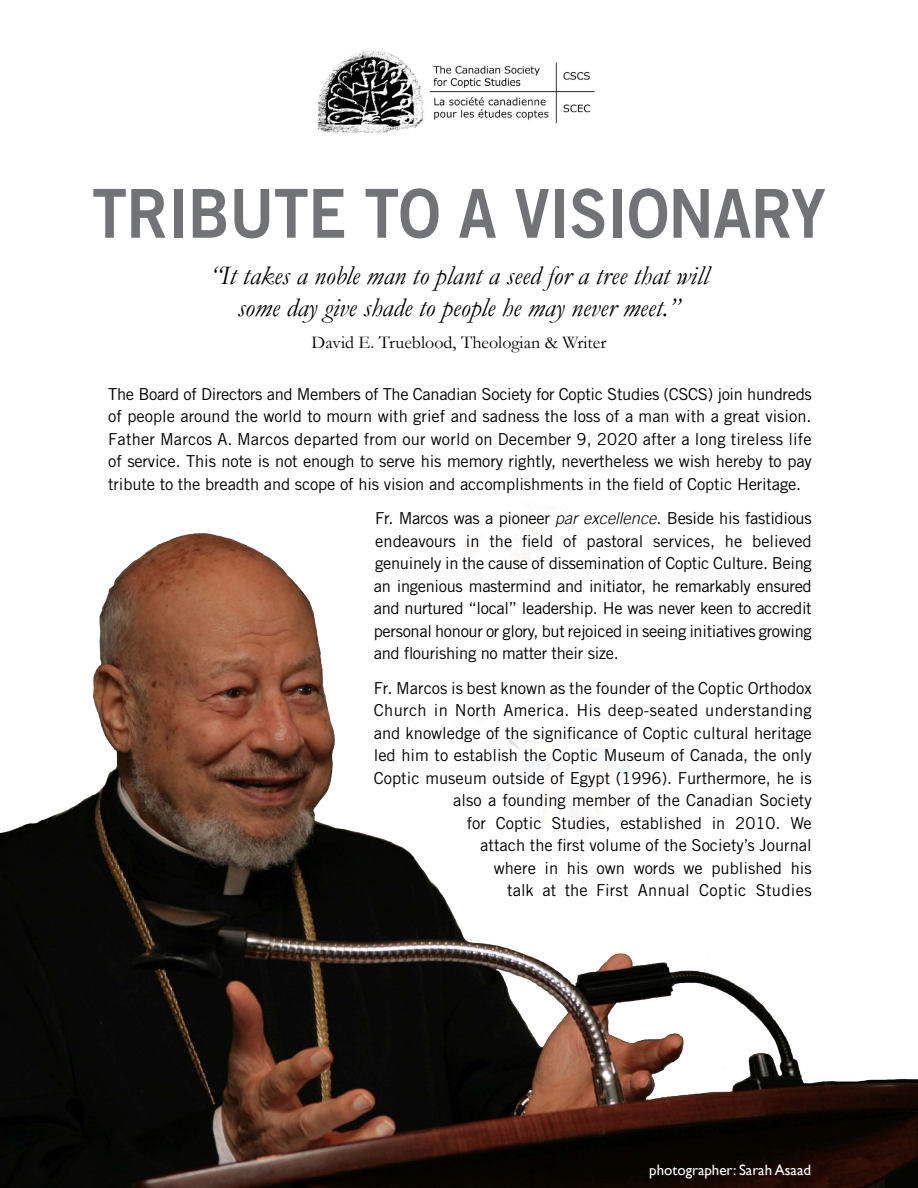
<style>
.page{position:relative;width:918px;height:1188px;background:#fff}
.page>*{position:absolute;margin:0;border:0;box-sizing:border-box;transform-origin:0 0}
.t1{font:67.5px "Trade Gothic LT Std Bd 2";letter-spacing:-.01em;color:#717376;scale:.93 1}
.t2{font:italic 27px "Garamond";color:#000}
.t3{font:18px "Garamond";color:#000}
.t4{font:16.5px/22.5px "Trade Gothic LT Std";color:#000;text-align:justify}
.t5{font:15px "Gill Sans";color:#fff}
.s1{font-family:"Trade Gothic LT";font-weight:300;font-style:italic}
</style>
<div class="page">
<img style="left:0;top:507px;width:918px;height:681px">
<img style="left:317px;top:50px;width:278px;height:83px">
<p class="t1" style="left:92px;top:172px;width:791px">TRIBUTE TO A VISIONARY</p>
<p class="t2" style="left:209px;top:260px;width:501px">“It takes a noble man to plant a seed for a tree that will</p>
<p class="t2" style="left:237px;top:291px;width:444px">some day give shade to people he may never meet.”</p>
<p class="t3" style="left:312px;top:331px;width:296px">David E. Trueblood, Theologian &amp; Writer</p>
<p class="t4" style="left:108px;top:382px;width:705px">The Board of Directors and Members of The Canadian Society for Coptic Studies (CSCS) join hundreds of people around the world to mourn with grief and sadness the loss of a man with a great vision.<br>Father Marcos A. Marcos departed from our world on December 9, 2020 after a long tireless life of service. This note is not enough to serve his memory rightly, nevertheless we wish hereby to pay tribute to the breadth and scope of his vision and accomplishments in the field of Coptic Heritage.</p>
<p class="t4" style="left:374px;top:507px;width:440px">Fr. Marcos was a pioneer <span class="s1">par excellence</span>. Beside his fastidious endeavours in the field of pastoral services, he believed genuinely in the cause of dissemination of Coptic Culture. Being an ingenious mastermind and initiator, he remarkably ensured and nurtured “local” leadership. He was never keen to accredit personal honour or glory, but rejoiced in seeing initiatives growing and flourishing no matter their size.</p>
<p class="t4" style="left:374px;top:676px;width:440px;text-align:right">Fr. Marcos is best known as the founder of the Coptic Orthodox Church in North America. His deep-seated understanding and knowledge of the significance of Coptic cultural heritage led him to establish the Coptic Museum of Canada, the only Coptic museum outside of Egypt (1996). Furthermore, he is also a founding member of the Canadian Society<br>for Coptic Studies, established in 2010. We<br>attach the first volume of the Society’s Journal<br>where in his own words we published his<br>talk at the First Annual Coptic Studies</p>
<p class="t5" style="left:649px;top:1161px;width:163px">photographer: Sarah Asaad</p>
</div>
